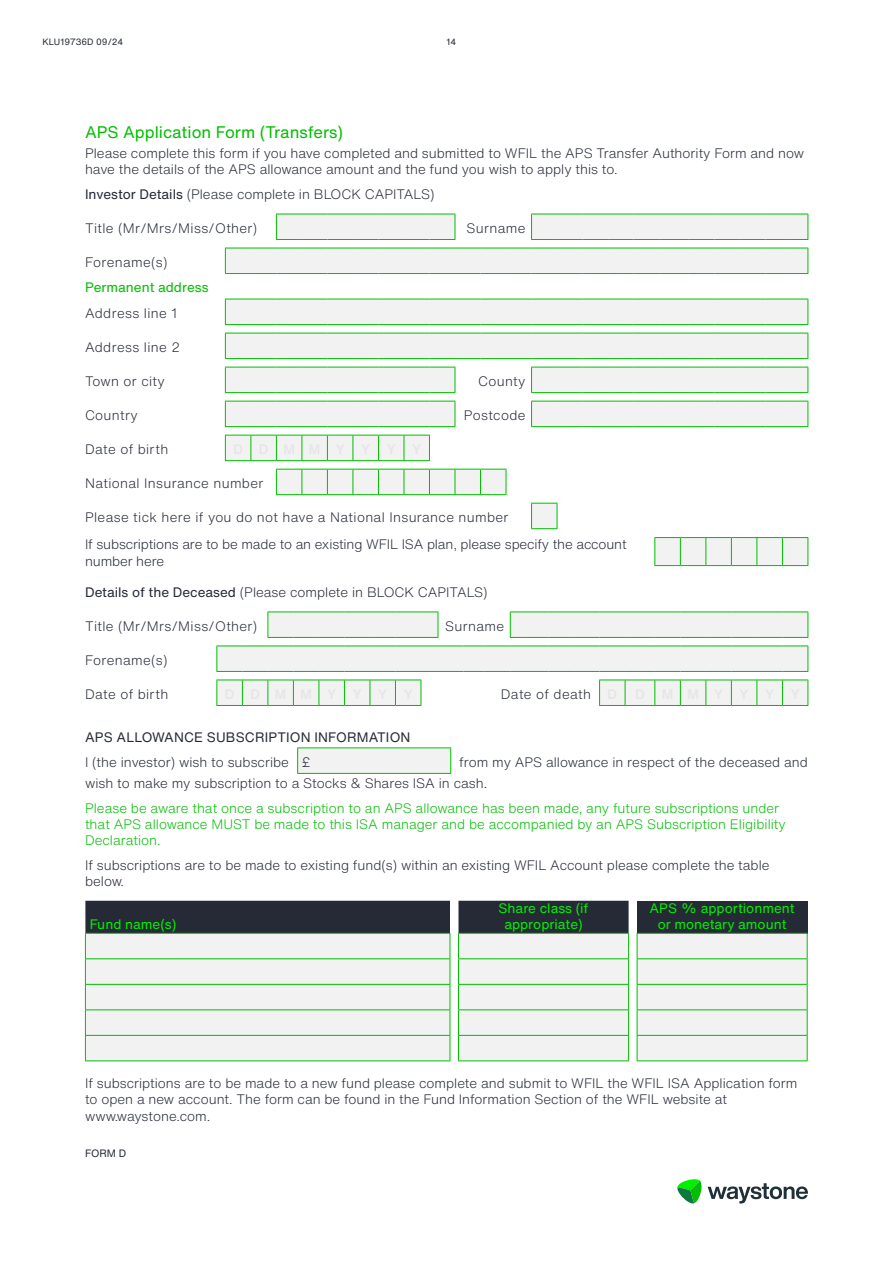
<style>
.page{position:relative;width:893px;height:1263px;background:#fff}
.page>*{position:absolute;margin:0;border:0;box-sizing:border-box;transform-origin:0 0}
.t1{font:16.5px "Helvetica Now Text";color:#00bf00}
.t2{font:300 13.5px/16.2px "Helvetica Now Text";color:#252a36}
.t3{font:300 13.5px "Helvetica Now Text";letter-spacing:.025em;color:#242936}
.t4{font:300 13.5px/16.2px "Helvetica Now Text";color:#00bf00}
.t5{font:300 13.5px/27.5px "Helvetica Now Text";letter-spacing:-.01em;color:#242936}
.t6{font:13.5px/16.5px "Helvetica Now Text";color:#00f100;text-align:center}
.t7{font:13.5px "Helvetica Now Text";letter-spacing:.01em;color:#252a36}
.t8{font:13.5px "Helvetica Now Text";color:#00bf00}
.t9{font:10.5px "Helvetica Now Text";color:#242936}
.t10{font:9px "Helvetica Now Text";color:#242935}
.s1{font-weight:400;color:#242936}
.s2{font-weight:500;color:#e5e5e7}
</style>
<div class="page">
<svg style="left:677px;top:1179px;width:131px;height:25px"></svg>
<svg style="left:225px;top:214px;width:583px;height:289px"></svg>
<svg style="left:276px;top:214px;width:180px;height:26px"></svg>
<svg style="left:225px;top:367px;width:231px;height:26px"></svg>
<svg style="left:225px;top:401px;width:231px;height:26px"></svg>
<svg style="left:225px;top:435px;width:205px;height:26px"></svg>
<svg style="left:276px;top:469px;width:231px;height:26px"></svg>
<svg style="left:531px;top:503px;width:27px;height:26px"></svg>
<hr style="left:659px;top:214px;width:30px;height:1px;background:#00bf00">
<svg style="left:531px;top:214px;width:128px;height:26px"></svg>
<hr style="left:659px;top:239px;width:30px;height:1px;background:#00bf00">
<svg style="left:689px;top:214px;width:119px;height:26px"></svg>
<hr style="left:659px;top:367px;width:30px;height:1px;background:#00bf00">
<svg style="left:531px;top:367px;width:128px;height:26px"></svg>
<hr style="left:659px;top:392px;width:30px;height:1px;background:#00bf00">
<svg style="left:689px;top:367px;width:119px;height:26px"></svg>
<hr style="left:659px;top:401px;width:30px;height:1px;background:#00bf00">
<svg style="left:531px;top:401px;width:128px;height:26px"></svg>
<hr style="left:659px;top:426px;width:30px;height:1px;background:#00bf00">
<svg style="left:689px;top:401px;width:119px;height:26px"></svg>
<hr style="left:659px;top:248px;width:30px;height:1px;background:#00bf00">
<svg style="left:225px;top:248px;width:434px;height:26px"></svg>
<hr style="left:659px;top:273px;width:30px;height:1px;background:#00bf00">
<svg style="left:689px;top:248px;width:119px;height:26px"></svg>
<hr style="left:659px;top:299px;width:30px;height:1px;background:#00bf00">
<svg style="left:225px;top:299px;width:434px;height:26px"></svg>
<hr style="left:659px;top:324px;width:30px;height:1px;background:#00bf00">
<svg style="left:689px;top:299px;width:119px;height:26px"></svg>
<hr style="left:659px;top:333px;width:30px;height:1px;background:#00bf00">
<svg style="left:225px;top:333px;width:434px;height:26px"></svg>
<hr style="left:659px;top:358px;width:30px;height:1px;background:#00bf00">
<svg style="left:689px;top:333px;width:119px;height:26px"></svg>
<svg style="left:654px;top:537px;width:154px;height:29px"></svg>
<svg style="left:217px;top:612px;width:591px;height:93px"></svg>
<hr style="left:625px;top:611px;width:30px;height:1px;background:#00bf00">
<svg style="left:510px;top:611px;width:115px;height:27px"></svg>
<hr style="left:625px;top:637px;width:30px;height:1px;background:#00bf00">
<svg style="left:655px;top:611px;width:153px;height:27px"></svg>
<hr style="left:625px;top:645px;width:30px;height:1px;background:#00bf00">
<svg style="left:216px;top:645px;width:409px;height:27px"></svg>
<hr style="left:625px;top:671px;width:30px;height:1px;background:#00bf00">
<svg style="left:655px;top:645px;width:153px;height:27px"></svg>
<svg style="left:268px;top:612px;width:171px;height:26px"></svg>
<hr style="left:625px;top:680px;width:30px;height:1px;background:#00bf00">
<svg style="left:599px;top:680px;width:27px;height:26px"></svg>
<hr style="left:625px;top:705px;width:30px;height:1px;background:#00bf00">
<svg style="left:216px;top:680px;width:206px;height:26px"></svg>
<svg style="left:654px;top:680px;width:154px;height:26px"></svg>
<div style="left:298px;top:748px;width:153px;height:25px;background:#f2f2f2"></div>
<svg style="left:297px;top:748px;width:1px;height:25px"></svg>
<hr style="left:297px;top:747px;width:154px;height:1px;background:#00bf00">
<hr style="left:297px;top:773px;width:154px;height:1px;background:#00bf00">
<svg style="left:450px;top:748px;width:1px;height:25px"></svg>
<div style="left:637px;top:901px;width:170px;height:32px;background:#252a36"></div>
<svg style="left:450px;top:933px;width:357px;height:128px;fill:#f2f2f2"></svg>
<hr style="left:637px;top:933px;width:170px;height:1px;background:#00bf00">
<hr style="left:637px;top:958px;width:170px;height:1px;background:#00bf00">
<hr style="left:637px;top:984px;width:170px;height:1px;background:#00bf00">
<hr style="left:637px;top:1009px;width:170px;height:1px;background:#00bf00">
<hr style="left:85px;top:1060px;width:365px;height:1px;background:#00bf00">
<hr style="left:458px;top:1060px;width:171px;height:1px;background:#00bf00">
<svg style="left:85px;top:901px;width:544px;height:159px"></svg>
<svg style="left:637px;top:934px;width:1px;height:126px"></svg>
<hr style="left:637px;top:1035px;width:170px;height:1px;background:#00bf00">
<svg style="left:807px;top:934px;width:1px;height:126px"></svg>
<hr style="left:637px;top:1060px;width:170px;height:1px;background:#00bf00">
<p class="t10" style="left:43px;top:36px;width:82px">KLU19736D 09/24</p>
<p class="t10" style="left:446px;top:36px;width:11px">14</p>
<p class="t1" style="left:85px;top:121px;width:259px">APS Application Form (Transfers)</p>
<p class="t2" style="left:85px;top:145px;width:720px">Please complete this form if you have completed and submitted to WFIL the APS Transfer Authority Form and now have the details of the APS allowance amount and the fund you wish to apply this to.</p>
<p class="t2" style="left:85px;top:186px;width:351px"><span class="s1">Investor Details</span> (Please complete in BLOCK CAPITALS)</p>
<p class="t3" style="left:85px;top:219px;width:174px">Title (Mr/Mrs/Miss/Other)</p>
<p class="t3" style="left:466px;top:219px;width:61px">Surname</p>
<p class="t3" style="left:85px;top:253px;width:84px">Forename(s)</p>
<p class="t8" style="left:85px;top:278px;width:125px">Permanent address</p>
<p class="t3" style="left:85px;top:304px;width:94px">Address line 1</p>
<p class="t3" style="left:85px;top:338px;width:96px">Address line 2</p>
<p class="t3" style="left:85px;top:372px;width:81px">Town or city</p>
<p class="t3" style="left:478px;top:372px;width:49px">County</p>
<p class="t3" style="left:85px;top:406px;width:54px">Country</p>
<p class="t3" style="left:464px;top:406px;width:63px">Postcode</p>
<p class="t3" style="left:85px;top:440px;width:85px">Date of birth</p>
<p class="t3" style="left:85px;top:474px;width:180px">National Insurance number</p>
<p class="t5" style="left:85px;top:503px;width:543px">Please tick here if you do not have a National Insurance number<br>If subscriptions are to be made to an existing WFIL ISA plan, please specify the account</p>
<p class="t5" style="left:85px;top:547px;width:81px">number here</p>
<p class="t2" style="left:85px;top:584px;width:404px"><span class="s1">Details of the Deceased</span> (Please complete in BLOCK CAPITALS)</p>
<p class="t3" style="left:85px;top:617px;width:174px">Title (Mr/Mrs/Miss/Other)</p>
<p class="t3" style="left:445px;top:617px;width:61px">Surname</p>
<p class="t3" style="left:85px;top:651px;width:84px">Forename(s)</p>
<p class="t3" style="left:85px;top:685px;width:85px">Date of birth</p>
<p class="t3" style="left:501px;top:685px;width:118px">Date of death <span class="s2">D</span></p>
<p class="t7" style="left:85px;top:728px;width:327px">APS ALLOWANCE SUBSCRIPTION INFORMATION</p>
<p class="t2" style="left:85px;top:753px;width:227px">I (the investor) wish to subscribe £</p>
<p class="t2" style="left:85px;top:751px;width:724px;line-height:21.8px;text-indent:374px">from my APS allowance in respect of the deceased and wish to make my subscription to a Stocks &amp; Shares ISA in cash.</p>
<p class="t4" style="left:85px;top:800px;width:702px">Please be aware that once a subscription to an APS allowance has been made, any future subscriptions under that APS allowance MUST be made to this ISA manager and be accompanied by an APS Subscription Eligibility<br>Declaration.</p>
<p class="t2" style="left:85px;top:857px;width:686px">If subscriptions are to be made to existing fund(s) within an existing WFIL Account please complete the table below.</p>
<p class="t6" style="left:90px;top:916px;width:88px">Fund name(s)</p>
<p class="t6" style="left:499px;top:899px;width:91px">Share class (if appropriate)</p>
<p class="t6" style="left:650px;top:899px;width:147px">APS % apportionment or monetary amount</p>
<p class="t2" style="left:85px;top:1075px;width:714px">If subscriptions are to be made to a new fund please complete and submit to WFIL the WFIL ISA Application form to open a new account. The form can be found in the Fund Information Section of the WFIL website at www.waystone.com.</p>
<p class="t9" style="left:85px;top:1146px;width:43px">FORM D</p>
</div>
